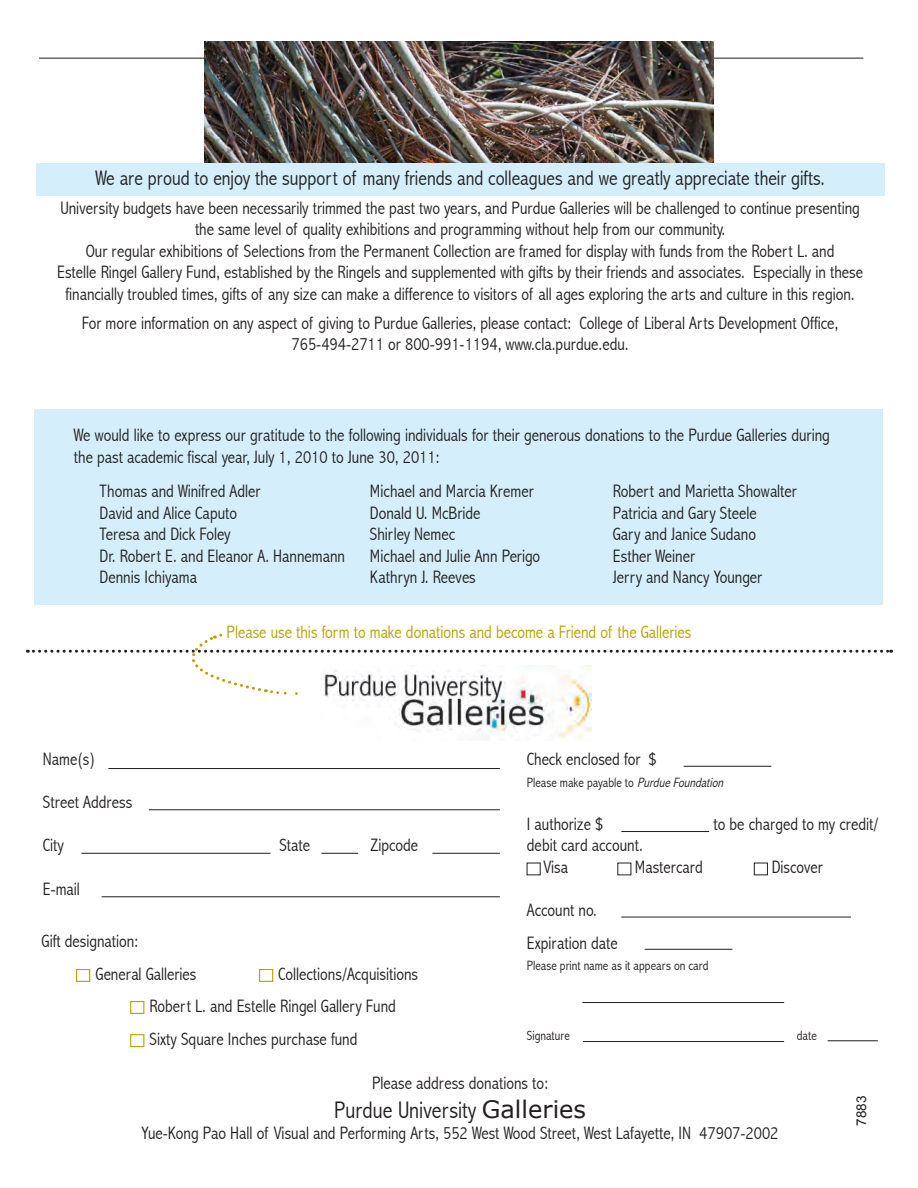
<style>
.page{position:relative;width:918px;height:1188px;background:#fff}
.page>*{position:absolute;margin:0;border:0;box-sizing:border-box;transform-origin:0 0}
.t1{font:300 condensed 24px "Abadi";color:#231f20}
.t2{font:300 condensed 21px "Abadi";color:#231f20}
.t3{font:300 condensed 18px/21.6px "Abadi";color:#231f20;text-align:center}
.t4{font:300 condensed 18px "Abadi";color:#b8a102}
.t5{font:300 condensed 13.5px "Abadi";color:#231f20}
.t6{font:13.5px "Arial";color:#231f20}
.s1{font-style:italic}
.s2{font-family:"Verdana";font-weight:400;font-stretch:normal}
</style>
<div class="page">
<div style="left:36px;top:163px;width:849px;height:33px;background:#d4effb"></div>
<hr style="left:39px;top:58px;width:824px;height:1px;background:#231f20">
<hr style="left:108px;top:768px;width:392px;height:1px;background:#231f20">
<hr style="left:149px;top:810px;width:351px;height:1px;background:#231f20">
<hr style="left:81px;top:853px;width:189px;height:1px;background:#231f20">
<hr style="left:321px;top:853px;width:37px;height:1px;background:#231f20">
<hr style="left:432px;top:853px;width:68px;height:1px;background:#231f20">
<hr style="left:102px;top:897px;width:398px;height:1px;background:#231f20">
<hr style="left:684px;top:766px;width:87px;height:1px;background:#231f20">
<hr style="left:621px;top:831px;width:88px;height:1px;background:#231f20">
<div style="left:754px;top:863px;width:14px;height:12px;border:1px solid #231f20"></div>
<hr style="left:621px;top:917px;width:230px;height:1px;background:#231f20">
<hr style="left:645px;top:949px;width:87px;height:1px;background:#231f20">
<div style="left:76px;top:969px;width:14px;height:13px;border:1px solid #b8a102"></div>
<div style="left:259px;top:969px;width:14px;height:13px;border:1px solid #b8a102"></div>
<div style="left:130px;top:1001px;width:14px;height:13px;border:1px solid #b8a102"></div>
<hr style="left:583px;top:1041px;width:201px;height:1px;background:#231f20">
<hr style="left:828px;top:1041px;width:50px;height:1px;background:#231f20">
<hr style="left:582px;top:1002px;width:202px;height:1px;background:#231f20">
<div style="left:130px;top:1034px;width:14px;height:13px;border:1px solid #b8a102"></div>
<div style="left:34px;top:409px;width:850px;height:196px;background:#d4effb"></div>
<img style="left:324px;top:695px;width:267px;height:45px">
<svg style="left:27px;top:634px;width:865px;height:61px"></svg>
<img style="left:204px;top:41px;width:510px;height:122px">
<p class="t2" style="left:95px;top:166px;width:731px">We are proud to enjoy the support of many friends and colleagues and we greatly appreciate their gifts.</p>
<p class="t3" style="left:60px;top:197px;width:801px">University budgets have been necessarily trimmed the past two years, and Purdue Galleries will be challenged to continue presenting the same level of quality exhibitions and programming without help from our community.</p>
<p class="t3" style="left:57px;top:240px;width:807px">Our regular exhibitions of Selections from the Permanent Collection are framed for display with funds from the Robert L. and<br>Estelle Ringel Gallery Fund, established by the Ringels and supplemented with gifts by their friends and associates. Especially in these financially troubled times, gifts of any size can make a difference to visitors of all ages exploring the arts and culture in this region.</p>
<p class="t3" style="left:82px;top:312px;width:758px">For more information on any aspect of giving to Purdue Galleries, please contact: College of Liberal Arts Development Office,</p>
<p class="t3" style="left:292px;top:334px;width:339px">765-494-2711 or 800-991-1194, www.cla.purdue.edu.</p>
<p class="t3" style="left:74px;top:424px;width:757px;text-align:left">We would like to express our gratitude to the following individuals for their generous donations to the Purdue Galleries during the past academic fiscal year, July 1, 2010 to June 30, 2011:</p>
<p class="t3" style="left:100px;top:480px;width:162px">Thomas and Winifred Adler</p>
<p class="t3" style="left:100px;top:502px;width:139px">David and Alice Caputo</p>
<p class="t3" style="left:100px;top:523px;width:132px">Teresa and Dick Foley</p>
<p class="t3" style="left:100px;top:545px;width:247px">Dr. Robert E. and Eleanor A. Hannemann</p>
<p class="t3" style="left:100px;top:567px;width:99px">Dennis Ichiyama</p>
<p class="t3" style="left:613px;top:480px;width:186px">Robert and Marietta Showalter</p>
<p class="t3" style="left:613px;top:502px;width:145px">Patricia and Gary Steele</p>
<p class="t3" style="left:613px;top:523px;width:145px">Gary and Janice Sudano</p>
<p class="t3" style="left:613px;top:545px;width:84px">Esther Weiner</p>
<p class="t3" style="left:613px;top:567px;width:151px">Jerry and Nancy Younger</p>
<p class="t3" style="left:370px;top:480px;width:165px">Michael and Marcia Kremer</p>
<p class="t3" style="left:370px;top:502px;width:112px">Donald U. McBride</p>
<p class="t3" style="left:370px;top:523px;width:87px">Shirley Nemec</p>
<p class="t3" style="left:370px;top:545px;width:172px">Michael and Julie Ann Perigo</p>
<p class="t3" style="left:370px;top:567px;width:107px">Kathryn J. Reeves</p>
<p class="t4" style="left:227px;top:621px;width:466px">Please use this form to make donations and become a Friend of the Galleries</p>
<p class="t3" style="left:527px;top:748px;width:131px">Check enclosed for $</p>
<p class="t5" style="left:527px;top:774px;width:201px">Please make payable to <span class="s1">PurdueFoundation</span></p>
<p class="t3" style="left:527px;top:813px;width:78px">I authorize $</p>
<p class="t3" style="left:713px;top:813px;width:167px">to be charged to my credit/</p>
<p class="t3" style="left:527px;top:835px;width:117px">debit card account.</p>
<p class="t3" style="left:543px;top:856px;width:26px">Visa</p>
<p class="t3" style="left:635px;top:856px;width:69px">Mastercard</p>
<p class="t3" style="left:772px;top:856px;width:53px">Discover</p>
<p class="t3" style="left:527px;top:899px;width:72px">Account no.</p>
<p class="t3" style="left:527px;top:932px;width:92px">Expiration date</p>
<p class="t5" style="left:527px;top:958px;width:183px">Please print name as it appears on card</p>
<p class="t3" style="left:43px;top:748px;width:54px">Name(s)</p>
<p class="t3" style="left:43px;top:791px;width:91px">Street Address</p>
<p class="t3" style="left:43px;top:835px;width:23px">City</p>
<p class="t3" style="left:279px;top:835px;width:32px">State</p>
<p class="t3" style="left:371px;top:835px;width:49px">Zipcode</p>
<p class="t3" style="left:43px;top:878px;width:39px">E-mail</p>
<p class="t3" style="left:42px;top:931px;width:98px">Gift designation:</p>
<p class="t3" style="left:96px;top:963px;width:102px">General Galleries</p>
<p class="t3" style="left:278px;top:963px;width:141px">Collections/Acquisitions</p>
<p class="t3" style="left:150px;top:995px;width:248px">Robert L. and Estelle Ringel Gallery Fund</p>
<p class="t3" style="left:150px;top:1028px;width:209px">Sixty Square Inches purchase fund</p>
<p class="t3" style="left:372px;top:1072px;width:177px">Please address donations to:</p>
<p class="t1" style="left:334px;top:1096px;width:253px">Purdue University <span class="s2">Galleries</span></p>
<p class="t3" style="left:142px;top:1123px;width:639px">Yue-Kong Pao Hall of Visual and Performing Arts, 552 West Wood Street, West Lafayette, IN 47907-2002</p>
<p class="t5" style="left:527px;top:1028px;width:45px">Signature</p>
<p class="t5" style="left:797px;top:1028px;width:21px">date</p>
<p class="t6" style="left:853px;top:1126px;width:32px;rotate:-90deg">7883</p>
</div>
